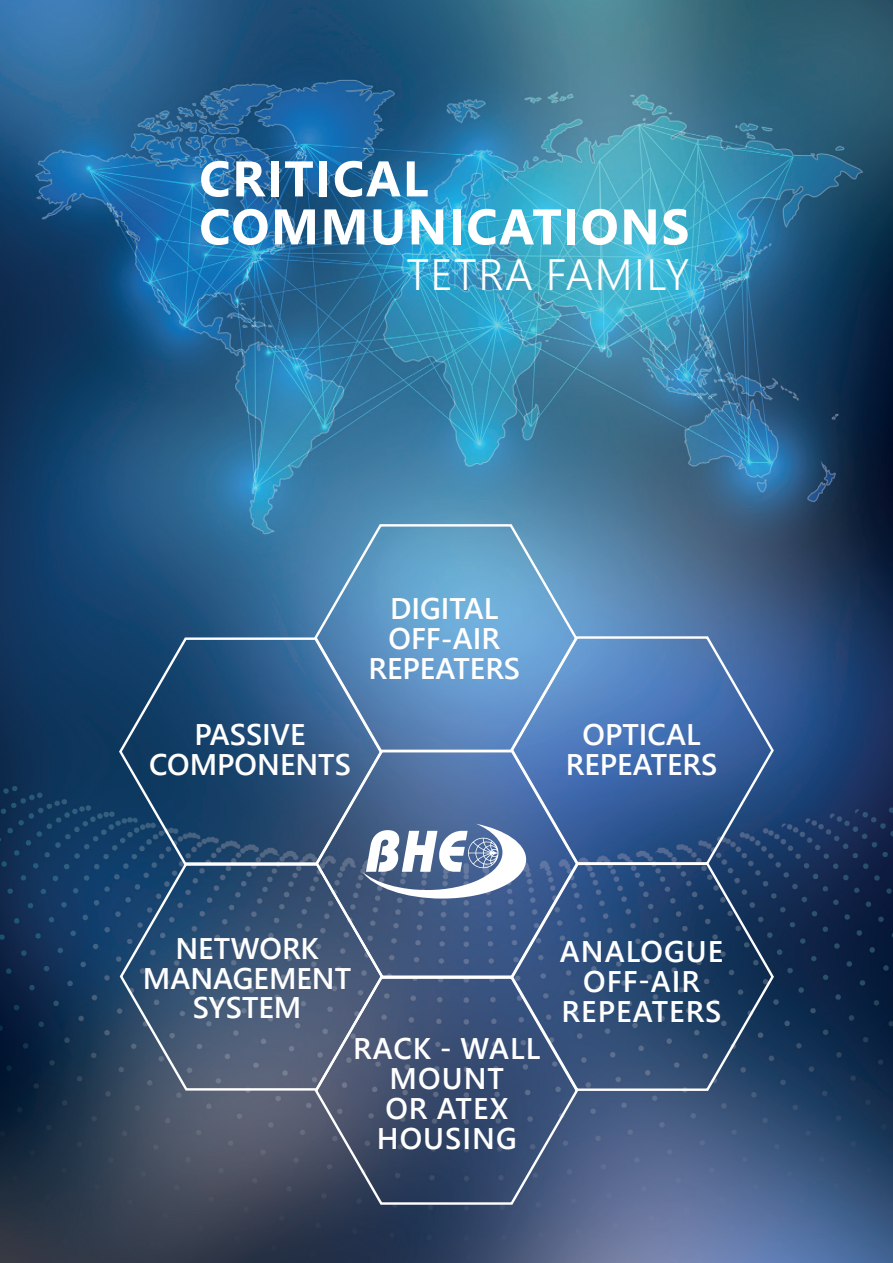
<style>
.page{position:relative;width:893px;height:1263px;background:#fff}
.page>*{position:absolute;margin:0;border:0;box-sizing:border-box;transform-origin:0 0}
.t1{font:700 49.95px/48px "Segoe UI";letter-spacing:.03em;color:#fff}
.t2{font:300 43.8px "Segoe UI";letter-spacing:.035em;color:#fff}
.t3{font:600 29.7px/29.7px "Segoe UI";color:#fff;text-align:center}
.t4{font:600 29.7px/29.7px "Segoe UI";letter-spacing:.035em;color:#fff;text-align:center}
</style>
<div class="page">
<img style="left:0;top:0;width:893px;height:1263px">
<svg style="left:579px;top:634px;width:196px;height:226px;background:#416aa5"></svg>
<svg style="left:384px;top:747px;width:196px;height:227px;background:#5f7aa5"></svg>
<svg style="left:312px;top:522px;width:267px;height:232px;background:#659bc9"></svg>
<svg style="left:118px;top:635px;width:266px;height:225px;background:#2a537c"></svg>
<svg style="left:118px;top:860px;width:267px;height:232px;background:#415a79"></svg>
<svg style="left:509px;top:860px;width:266px;height:232px;background:#2f4d75"></svg>
<svg style="left:313px;top:974px;width:267px;height:232px;background:#435476"></svg>
<h1 class="t1" style="left:199px;top:151px;width:492px">CRITICAL<br>COMMUNICATIONS</h1>
<h2 class="t2" style="left:406px;top:233px;width:284px">TETRA FAMILY</h2>
<p class="t3" style="left:149px;top:718px;width:203px">PASSIVE<br>COMPONENTS</p>
<p class="t3" style="left:369px;top:592px;width:153px">DIGITAL<br>OFF-AIR<br>REPEATERS</p>
<p class="t3" style="left:566px;top:717px;width:153px">OPTICAL<br>REPEATERS</p>
<p class="t3" style="left:143px;top:931px;width:210px">NETWORK<br>MANAGEMENT<br>SYSTEM</p>
<p class="t4" style="left:353px;top:1031px;width:189px">RACK - WALL<br>MOUNT<br>OR ATEX<br>HOUSING</p>
<p class="t4" style="left:560px;top:934px;width:165px">ANALOGUE<br>OFF-AIR<br>REPEATERS</p>
</div>
